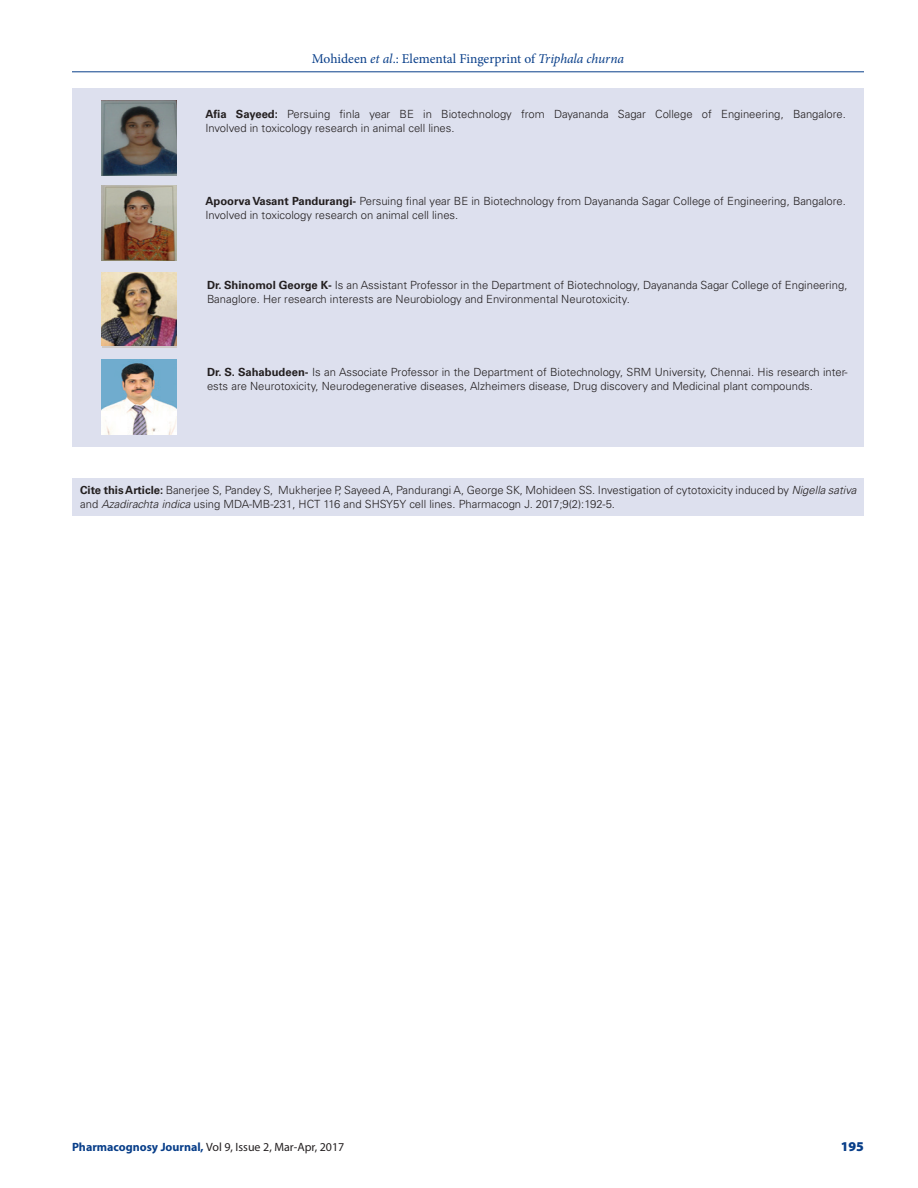
<style>
.page{position:relative;width:918px;height:1188px;background:#fff}
.page>*{position:absolute;margin:0;border:0;box-sizing:border-box;transform-origin:0 0}
.t1{font:13.5px "Minion Pro";color:#083e89}
.t2{font:900 13.5px "Myriad Pro";color:#083e89}
.t3{font:12px "Myriad Pro";color:#231f20}
.ABS_AU_TX{font:300 11.25px/14.2px "Univers LT Std";color:#231f20}
.ABS_TXT{font:300 11.25px/14.2px "Univers LT Std";color:#231f20}
.s1{font-style:italic}
.s2{font-weight:700}
.s3{font-weight:700;color:#083e89}
</style>
<div class="page">
<hr style="left:72px;top:72px;width:792px;height:1px;background:#083e89">
<div style="left:72px;top:88px;width:792px;height:359px;background:#dde0ee"></div>
<img style="left:102px;top:101px;width:75px;height:74px">
<img style="left:102px;top:186px;width:75px;height:74px">
<svg style="left:102px;top:345px;width:75px;height:3px"></svg>
<img style="left:102px;top:273px;width:75px;height:72px">
<img style="left:102px;top:360px;width:75px;height:75px">
<div style="left:73px;top:478px;width:791px;height:38px;background:#dde0ee"></div>
<p class="t1" style="left:312px;top:50px;width:314px">Mohideen <span class="s1">et al</span>.: Elemental Fingerprint of <span class="s1">Triphala churna</span></p>
<p class="ABS_AU_TX" style="left:205px;top:107px;width:642px"><span class="s2">Afia Sayeed:</span> Persuing finla year BE in Biotechnology from Dayananda Sagar College of Engineering, Bangalore.<br>Involved in toxicology research in animal cell lines.</p>
<p class="ABS_AU_TX" style="left:205px;top:194px;width:642px"><span class="s2">Apoorva Vasant Pandurangi-</span> Persuing final year BE in Biotechnology from Dayananda Sagar College of Engineering, Bangalore.<br>Involved in toxicology research on animal cell lines.</p>
<p class="ABS_AU_TX" style="left:207px;top:278px;width:642px"><span class="s2">Dr. Shinomol George K-</span> Is an Assistant Professor in the Department of Biotechnology, Dayananda Sagar College of Engineering,<br>Banaglore. Her research interests are Neurobiology and Environmental Neurotoxicity.</p>
<p class="ABS_AU_TX" style="left:207px;top:365px;width:642px"><span class="s2">Dr. S. Sahabudeen-</span> Is an Associate Professor in the Department of Biotechnology, SRM University, Chennai. His research inter&shy;ests are Neurotoxicity, Neurodegenerative diseases, Alzheimers disease, Drug discovery and Medicinal plant compounds.</p>
<p class="ABS_TXT" style="left:80px;top:483px;width:778px"><span class="s2">Cite this Article:</span> Banerjee S, Pandey S, Mukherjee P, Sayeed A, Pandurangi A, George SK, Mohideen SS. Investigation of cytotoxicity induced by <span class="s1">Nigella sativa </span>and <span class="s1">Azadirachta indica</span> using MDA-MB-231, HCT 116 and SHSY5Y cell lines. Pharmacogn J. 2017;9(2):192-5.</p>
<p class="t3" style="left:72px;top:1139px;width:274px"><span class="s3">Pharmacognosy Journal,</span> Vol 9, Issue 2, Mar-Apr, 2017</p>
<p class="t2" style="left:841px;top:1138px;width:25px">195</p>
</div>
